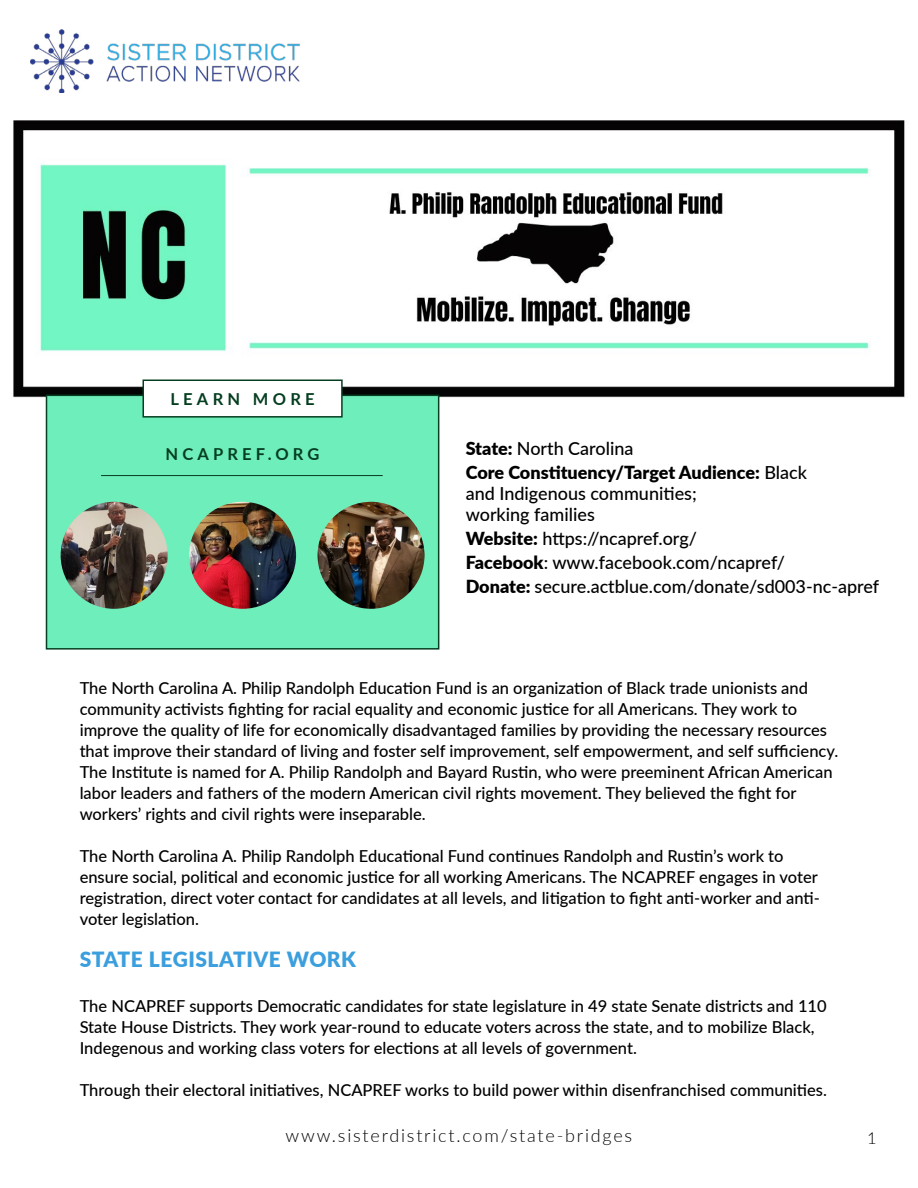
<style>
.page{position:relative;width:918px;height:1188px;background:#fff}
.page>*{position:absolute;margin:0;border:0;box-sizing:border-box;transform-origin:0 0}
.t1{font:900 21px "Lato";letter-spacing:.025em;color:#3b9edd}
.t2{font:500 18px/24px "Lato";color:#000}
.t3{font:900 18px/24px "Lato";color:#000}
.t4{font:300 18px "Lato";letter-spacing:.1em;color:#000}
.t5{font:500 16.5px/21px "Lato";color:#000}
.t6{font:700 16.5px "Lato";letter-spacing:.25em;color:#053e20}
.t7{font:300 16.5px "Lato";color:#000}
.s1{font-weight:500}
.s2{font-weight:900}
</style>
<div class="page">
<img style="left:30px;top:30px;width:270px;height:63px">
<img style="left:13px;top:120px;width:892px;height:316px">
<div style="left:46px;top:395px;width:393px;height:255px;background:#6eeebb;border:2px solid #053e20"></div>
<div style="left:143px;top:380px;width:199px;height:37px;background:#fff"></div>
<div style="left:143px;top:380px;width:200px;height:38px;border:2px solid #053e20"></div>
<hr style="left:101px;top:475px;width:282px;height:1px;background:#053e20">
<img style="left:61px;top:502px;width:107px;height:107px;border-radius:54px">
<img style="left:189px;top:502px;width:107px;height:107px;border-radius:54px">
<img style="left:318px;top:502px;width:107px;height:107px;border-radius:54px">
<p class="t6" style="left:170px;top:387px;width:146px">LEARN MORE</p>
<p class="t6" style="left:166px;top:442px;width:155px">NCAPREF.ORG</p>
<p class="t3" style="left:466px;top:436px;width:343px">State: <span class="s1">North Carolina<br></span>Core Constituency/Target Audience: <span class="s1">Black</span></p>
<p class="t2" style="left:466px;top:483px;width:233px;line-height:21px">and Indigenous communities; working families</p>
<p class="t2" style="left:466px;top:526px;width:415px"><span class="s2">Website:</span> https://ncapref.org/<br><span class="s2">Facebook</span>: www.facebook.com/ncapref/<br><span class="s2">Donate:</span> secure.actblue.com/donate/sd003-nc-apref</p>
<p class="t5" style="left:80px;top:677px;width:760px">The North Carolina A. Philip Randolph Education Fund is an organization of Black trade unionists and community activists fighting for racial equality and economic justice for all Americans. They work to improve the quality of life for economically disadvantaged families by providing the necessary resources that improve their standard of living and foster self improvement, self empowerment, and self sufficiency.<br>The Institute is named for A. Philip Randolph and Bayard Rustin, who were preeminent African American labor leaders and fathers of the modern American civil rights movement. They believed the fight for workers’ rights and civil rights were inseparable.</p>
<p class="t5" style="left:80px;top:845px;width:742px">The North Carolina A. Philip Randolph Educational Fund continues Randolph and Rustin’s work to ensure social, political and economic justice for all working Americans. The NCAPREF engages in voter registration, direct voter contact for candidates at all levels, and litigation to fight anti-worker and anti&shy;voter legislation.</p>
<p class="t1" style="left:80px;top:944px;width:278px">STATE LEGISLATIVE WORK</p>
<p class="t5" style="left:80px;top:995px;width:749px">The NCAPREF supports Democratic candidates for state legislature in 49 state Senate districts and 110<br>State House Districts. They work year-round to educate voters across the state, and to mobilize Black,<br>Indegenous and working class voters for elections at all levels of government.</p>
<p class="t5" style="left:80px;top:1079px;width:749px">Through their electoral initiatives, NCAPREF works to build power within disenfranchised communities.</p>
<p class="t4" style="left:286px;top:1123px;width:348px">www.sisterdistrict.com/state-bridges</p>
<p class="t7" style="left:867px;top:1127px;width:11px">1</p>
</div>
